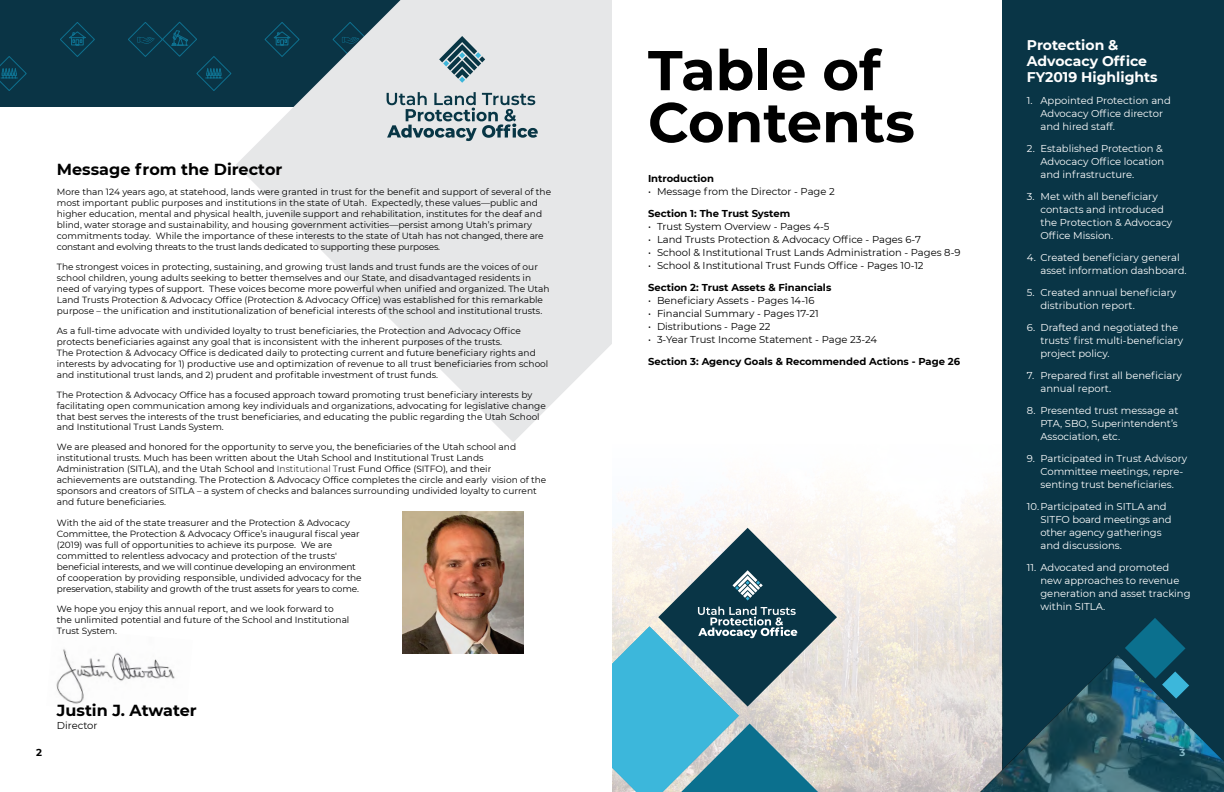
<style>
.page{position:relative;width:1224px;height:792px;background:#fff}
.page>*{position:absolute;margin:0;border:0;box-sizing:border-box;transform-origin:0 0}
.t1{font:700 56px/52px "Montserrat";color:#000}
.t2{font:700 16px "Montserrat";color:#000}
.t3{font:700 14px/16px "Montserrat";color:#fff}
.t4{font:10px/13px "Montserrat";color:#fff}
.t5{font:10px "Montserrat";color:#000}
.t6{font:700 10px "Montserrat";color:#000}
.t7{font:700 10px "Montserrat";color:#fff}
.t8{font:9px/11px "Montserrat";color:#000}
.s1{font-style:inherit}
.s2{font-weight:300}
</style>
<div class="page">
<svg style="left:236px;top:0;width:376px;height:442px;fill:#e6e7e8"></svg>
<img style="left:56px;top:649px;width:119px;height:55px">
<svg style="left:0;top:0;width:538px;height:141px;background:#748c95"></svg>
<div style="left:1003px;top:0;width:221px;height:792px;background:#093546"></div>
<svg style="left:1125px;top:618px;width:61px;height:37px"></svg>
<img style="left:618px;top:398px;width:385px;height:394px">
<svg style="left:900px;top:655px;width:324px;height:137px"></svg>
<svg style="left:612px;top:528px;width:225px;height:264px;background:#79a5b1"></svg>
<img style="left:403px;top:512px;width:121px;height:141px">
<h2 class="t2" style="left:57px;top:158px;width:227px">Message from the Director</h2>
<p class="t8" style="left:57px;top:186px;width:496px">More than 124 years ago, at statehood, lands were granted in trust for the benefit and support of several of the most important public purposes and institutions in the state of Utah. Expectedly, these values—public and higher education, mental and physical health, juvenile support and rehabilitation, institutes for the deaf and blind, water storage and sustainability, and housing government activities—persist among Utah’s primary commitments today. While the importance of these interests to the state of Utah has not changed, there are constant and evolving threats to the trust lands dedicated to supporting these purposes.</p>
<p class="t8" style="left:57px;top:261px;width:494px">The strongest voices in protecting, sustaining, and growing trust lands and trust funds are the voices of our school children, young adults seeking to better themselves and our State, and disadvantaged residents in need of varying types of support. These voices become more powerful when unified and organized. The Utah Land Trusts Protection &amp; Advocacy Office (Protection &amp; Advocacy Office) was established for this remarkable purpose – the unification and institutionalization of beneficial interests of the school and institutional trusts.</p>
<p class="t8" style="left:57px;top:324px;width:493px">As a full-time advocate with undivided loyalty to trust beneficiaries, the Protection and Advocacy Office protects beneficiaries against any goal that is inconsistent with the inherent purposes of the trusts.<br>The Protection &amp; Advocacy Office is dedicated daily to protecting current and future beneficiary rights and interests by advocating for 1) productive use and optimization of revenue to all trust beneficiaries from school and institutional trust lands, and 2) prudent and profitable investment of trust funds.</p>
<p class="t8" style="left:57px;top:388px;width:490px">The Protection &amp; Advocacy Office has a focused approach toward promoting trust beneficiary interests by facilitating open communication among key individuals and organizations, advocating for legislative change that best serves the interests of the trust beneficiaries, and educating the public regarding the Utah School and Institutional Trust Lands System.</p>
<p class="t8" style="left:57px;top:441px;width:491px">We are pleased and honored for the <span class="s1">o</span>pportunity to serve you, the beneficiaries of the Utah school and institutional trusts. Much has been written about the Utah School and Institutional Trust Lands Administration (SITLA), and the Utah <span class="s1">S</span>chool and <span class="s2">Institutional T</span>rust Fund Office (SITFO), and their achievements are outstanding. The Protection &amp; Advocacy Office completes the circle and early vision of the sponsors and creators of SITLA – a system of checks and balances surrounding undivided loyalty to current and future beneficiaries.</p>
<p class="t8" style="left:57px;top:517px;width:306px">With the aid of the state treasurer and the Protection &amp; Advocacy Committee, the Protection &amp; Advocacy Office’s inaugural fiscal year (2019) was full of opportunities to achieve its purpose. We are committed to relentless advocacy and protection of the trusts' beneficial interests, and we will continue developing an environment of cooperation by providing responsible, undivided advocacy for the preservation, stability and growth of the trust assets for years to come.</p>
<p class="t8" style="left:57px;top:603px;width:294px">We hope you enjoy this annual report, and we look forward to the unlimited potential and future of the School and Institutional<br>Trust System.</p>
<p class="t6" style="left:36px;top:745px;width:7px">2</p>
<h2 class="t2" style="left:57px;top:699px;width:141px">Justin J. Atwater</h2>
<p class="t5" style="left:57px;top:719px;width:42px">Director</p>
<h1 class="t1" style="left:648px;top:42px;width:268px">Table of<br>Contents</h1>
<p class="t6" style="left:648px;top:171px;width:67px">Introduction</p>
<p class="t5" style="left:648px;top:185px;width:188px">• Message from the Director - Page 2</p>
<p class="t6" style="left:648px;top:206px;width:144px">Section 1: The Trust System</p>
<p class="t5" style="left:648px;top:220px;width:183px">• Trust System Overview - Pages 4-5</p>
<p class="t5" style="left:648px;top:233px;width:275px">• Land Trusts Protection &amp; Advocacy Office - Pages 6-7</p>
<p class="t5" style="left:648px;top:246px;width:314px">• School &amp; Institutional Trust Lands Administration - Pages 8-9</p>
<p class="t5" style="left:648px;top:259px;width:277px">• School &amp; Institutional Trust Funds Office - Pages 10-12</p>
<p class="t6" style="left:648px;top:280px;width:185px">Section 2: Trust Assets &amp; Financials</p>
<p class="t5" style="left:648px;top:294px;width:168px">• Beneficiary Assets - Pages 14-16</p>
<p class="t5" style="left:648px;top:307px;width:172px">• Financial Summary - Pages 17-21</p>
<p class="t5" style="left:648px;top:320px;width:124px">• Distributions - Page 22</p>
<p class="t5" style="left:648px;top:333px;width:231px">• 3-Year Trust Income Statement - Page 23-24</p>
<p class="t6" style="left:648px;top:354px;width:314px">Section 3: Agency Goals &amp; Recommended Actions - Page 26</p>
<h3 class="t3" style="left:1027px;top:36px;width:132px">Protection &amp;<br>Advocacy Office<br>FY2019 Highlights</h3>
<p class="t4" style="left:1040px;top:93px;width:132px;text-indent:-14px">1. Appointed Protection and<br>Advocacy Office director and hired staff.</p>
<p class="t4" style="left:1040px;top:141px;width:125px;text-align:justify;text-indent:-14px">2. Established Protection &amp; Advocacy Office location and infrastructure.</p>
<p class="t4" style="left:1040px;top:189px;width:133px;text-indent:-14px">3. Met with all beneficiary contacts and introduced the Protection &amp; Advocacy<br>Office Mission.</p>
<p class="t4" style="left:1040px;top:250px;width:148px;text-indent:-14px">4. Created beneficiary general asset information dashboard.</p>
<p class="t4" style="left:1040px;top:285px;width:137px;text-indent:-14px">5. Created annual beneficiary distribution report.</p>
<p class="t4" style="left:1040px;top:320px;width:144px;text-indent:-14px">6. Drafted and negotiated the trusts' first multi-beneficiary project policy.</p>
<p class="t4" style="left:1040px;top:368px;width:143px;text-indent:-14px">7. Prepared first all beneficiary annual report.</p>
<p class="t4" style="left:1040px;top:403px;width:140px;text-align:justify;text-indent:-14px">8. Presented trust message at PTA, SBO, Superintendent’s Association, etc.</p>
<p class="t4" style="left:1040px;top:451px;width:148px;text-indent:-14px">9. Participated in Trust Advisory<br>Committee meetings, repre&shy;senting trust beneficiaries.</p>
<p class="t4" style="left:1040px;top:499px;width:133px;text-indent:-14px">10.Participated in SITLA and<br>SITFO board meetings and other agency gatherings and discussions.</p>
<p class="t4" style="left:1040px;top:560px;width:152px;text-indent:-14px">11. Advocated and promoted new approaches to revenue generation and asset tracking within SITLA.</p>
<p class="t7" style="left:1180px;top:745px;width:7px">3</p>
</div>
